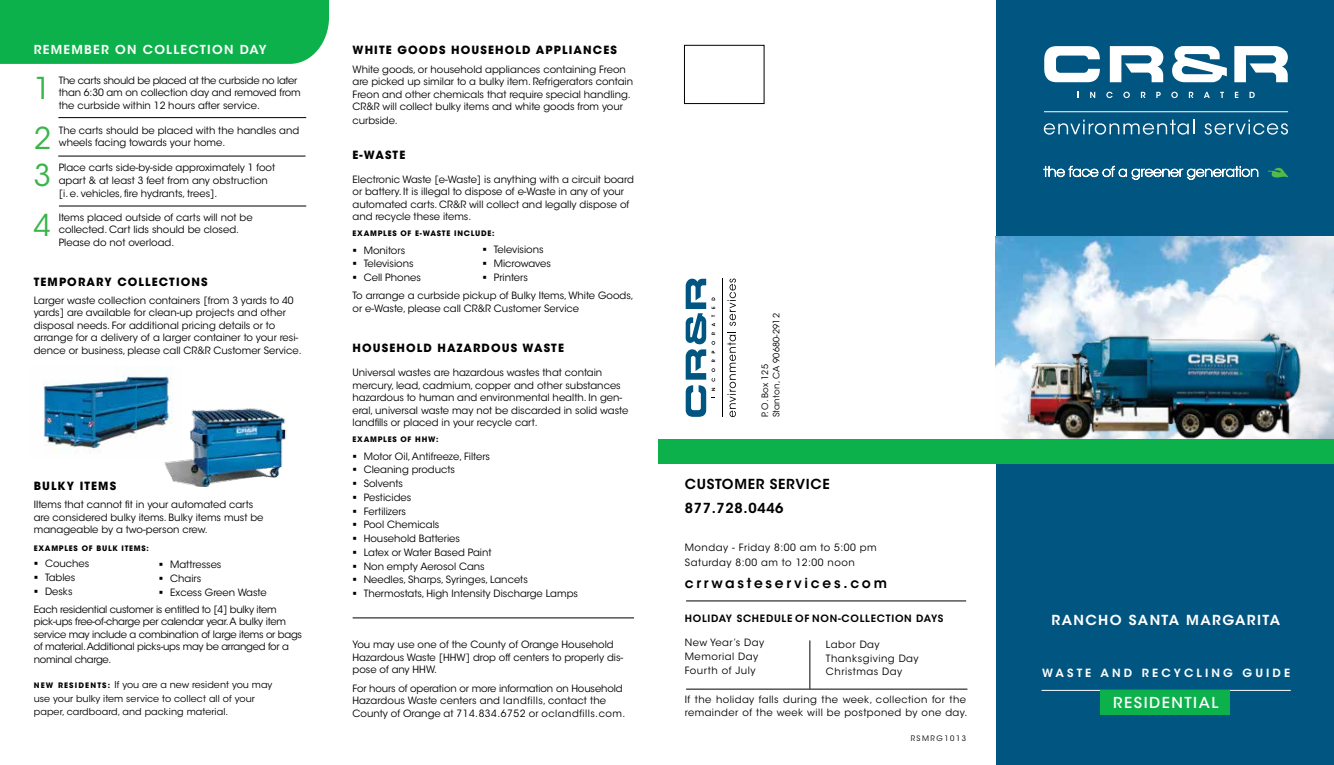
<style>
.page{position:relative;width:1334px;height:765px;background:#fff}
.page>*{position:absolute;margin:0;border:0;box-sizing:border-box;transform-origin:0 0}
.t1{font:30px "ITC Avant Garde Std";color:#39b54a}
.t2{font:500 15px "ITC Avant Garde Std";letter-spacing:.1em;color:#fff}
.t3{font:600 13.75px/23.8px "ITC Avant Garde Std";letter-spacing:.05em;color:#000}
.t4{font:600 13.75px "ITC Avant Garde Std";letter-spacing:.1em;color:#fff}
.t5{font:600 13.75px "ITC Avant Garde Std";letter-spacing:.2em;color:#000}
.t6{font:600 12.38px "ITC Avant Garde Std";letter-spacing:.1em;color:#fff}
.t7{font:700 11.25px "ITC Avant Garde Std";letter-spacing:.1em;color:#000}
.t8{font:600 11.25px "ITC Avant Garde Std";letter-spacing:.27em;color:#fff}
.t9{font:10px/12.5px "ITC Avant Garde Std";color:#000}
.t10{font:10px/12.5px "ITC Avant Garde Std";letter-spacing:-.025em;color:#000}
.t11{font:10px/13.8px "ITC Avant Garde Std";letter-spacing:.05em;color:#000}
.t12{font:10px/12.5px "ITC Avant Garde Std";letter-spacing:.04em;color:#000}
.t13{font:600 10px "ITC Avant Garde Std";letter-spacing:.075em;color:#000}
.t14{font:9.38px/13.8px "ITC Avant Garde Std";letter-spacing:.01em;color:#000}
.t15{font:8.75px/11.2px "ITC Avant Garde Std";letter-spacing:.025em;color:#000}
.t16{font:700 7.5px "ITC Avant Garde Std";letter-spacing:.1em;color:#000}
.t17{font:7.5px "ITC Avant Garde Std";letter-spacing:.2em;color:#000}
.s1{font-weight:700;font-size:7.5px}
.s2{font-weight:600;font-size:15px;color:#fff}
</style>
<div class="page">
<div style="left:996px;top:0;width:337px;height:765px;background:#005581"></div>
<div style="left:0;top:0;width:329px;height:64px;background:#0db14b"></div>
<img style="left:995px;top:237px;width:338px;height:202px">
<img style="left:1020px;top:326px;width:284px;height:113px">
<svg style="left:1043px;top:120px;width:151px;height:15px"></svg>
<svg style="left:1204px;top:120px;width:83px;height:15px"></svg>
<svg style="left:1090px;top:92px;width:5px;height:6px"></svg>
<svg style="left:1106px;top:92px;width:6px;height:6px"></svg>
<svg style="left:1123px;top:92px;width:6px;height:6px"></svg>
<svg style="left:1140px;top:92px;width:5px;height:6px"></svg>
<svg style="left:1156px;top:92px;width:4px;height:6px"></svg>
<svg style="left:1171px;top:92px;width:6px;height:6px"></svg>
<svg style="left:1188px;top:92px;width:5px;height:6px"></svg>
<svg style="left:1203px;top:92px;width:6px;height:6px"></svg>
<svg style="left:1220px;top:92px;width:3px;height:6px"></svg>
<svg style="left:1234px;top:92px;width:4px;height:6px"></svg>
<svg style="left:1249px;top:92px;width:5px;height:6px"></svg>
<svg style="left:1109px;top:46px;width:54px;height:36px"></svg>
<svg style="left:1234px;top:46px;width:53px;height:36px"></svg>
<svg style="left:1044px;top:46px;width:55px;height:36px"></svg>
<svg style="left:1172px;top:46px;width:54px;height:36px"></svg>
<hr style="left:1043px;top:111px;width:244px;height:1px;background:#fff">
<svg style="left:1043px;top:166px;width:215px;height:14px"></svg>
<svg style="left:1268px;top:167px;width:20px;height:11px"></svg>
<hr style="left:1041px;top:690px;width:249px;height:1px;background:#fff">
<div style="left:1099px;top:690px;width:130px;height:25px;background:#0db14b"></div>
<img style="left:43px;top:367px;width:130px;height:87px">
<hr style="left:58px;top:117px;width:248px;height:1px;background:#000">
<hr style="left:58px;top:156px;width:247px;height:1px;background:#000">
<hr style="left:59px;top:206px;width:247px;height:1px;background:#000">
<img style="left:161px;top:406px;width:125px;height:80px">
<hr style="left:352px;top:618px;width:282px;height:1px;background:#000">
<div style="left:658px;top:439px;width:675px;height:24px;background:#0db14b"></div>
<div style="left:684px;top:45px;width:80px;height:59px;border:1px solid #000"></div>
<svg style="left:727px;top:332px;width:8px;height:85px"></svg>
<svg style="left:727px;top:279px;width:8px;height:47px"></svg>
<svg style="left:685px;top:279px;width:30px;height:138px"></svg>
<hr style="left:722px;top:279px;width:1px;height:138px;background:#000">
<hr style="left:686px;top:689px;width:281px;height:1px;background:#000">
<hr style="left:686px;top:601px;width:280px;height:1px;background:#000">
<hr style="left:809px;top:640px;width:1px;height:49px;background:#000">
<p class="t6" style="left:34px;top:42px;width:234px">REMEMBER ON COLLECTION DAY</p>
<h1 class="t1" style="left:34px;top:70px;width:19px">1</h1>
<p class="t9" style="left:59px;top:74px;width:243px">The carts should be placed at the curbside no later than 6:30 am on collection day and removed from the curbside within 12 hours after service.</p>
<h1 class="t1" style="left:34px;top:120px;width:19px">2</h1>
<p class="t9" style="left:59px;top:124px;width:242px">The carts should be placed with the handles and wheels facing towards your home.</p>
<h1 class="t1" style="left:34px;top:157px;width:19px">3</h1>
<p class="t9" style="left:59px;top:161px;width:218px">Place carts side-by-side approximately 1 foot apart &amp; at least 3 feet from any obstruction</p>
<p class="t9" style="left:59px;top:187px;width:160px">[i. e. vehicles, fire hydrants, trees].</p>
<h1 class="t1" style="left:34px;top:207px;width:19px">4</h1>
<p class="t9" style="left:59px;top:211px;width:195px">Items placed outside of carts will not be collected. Cart lids should be closed.<br>Please do not overload.</p>
<p class="t7" style="left:34px;top:274px;width:175px">TEMPORARY COLLECTIONS</p>
<p class="t9" style="left:34px;top:294px;width:269px">Larger waste collection containers [from 3 yards to 40 yards] are available for clean-up projects and other disposal needs. For additional pricing details or to arrange for a delivery of a larger container to your resi&shy;dence or business, please call CR&amp;R Customer Service.</p>
<p class="t7" style="left:34px;top:479px;width:84px">BULKY ITEMS</p>
<p class="t9" style="left:34px;top:499px;width:231px">IItems that cannot fit in your automated carts are considered bulky items. Bulky items must be manageable by a two-person crew.</p>
<p class="t16" style="left:34px;top:543px;width:69px">EXAMPLES OF BULK</p>
<p class="t16" style="left:121px;top:543px;width:6px">ITEMS</p>
<p class="t16" style="left:147px;top:543px;width:4px">:</p>
<p class="t9" style="left:45px;top:557px;width:46px;line-height:13.8px">Couches<br>Tables<br>Desks</p>
<p class="t10" style="left:34px;top:603px;width:270px">Each residential customer is entitled to [4] bulky item pick-ups free-of-charge per calendar year. A bulky item service may include a combination of large items or bags of material. Additional picks-ups may be arranged for a nominal charge.</p>
<p class="t14" style="left:34px;top:678px;width:240px"><span class="s1">NEW RESIDENTS:</span> If you are a new resident you may use your bulky item service to collect all of your paper, cardboard, and packing material.<span class="s2">ITEM</span></p>
<p class="t9" style="left:170px;top:558px;width:98px;line-height:13.8px">Mattresses<br>Chairs<br>Excess Green Waste</p>
<p class="t7" style="left:352px;top:43px;width:266px">WHITE GOODS HOUSEHOLD APPLIANCES</p>
<p class="t9" style="left:352px;top:63px;width:282px">White goods, or household appliances containing Freon are picked up similar to a bulky item. Refrigerators contain Freon and other chemicals that require special handling.<br>CR&amp;R will collect bulky items and white goods from your</p>
<p class="t9" style="left:352px;top:114px;width:47px">curbside.</p>
<p class="t7" style="left:352px;top:147px;width:54px">E-WASTE</p>
<p class="t9" style="left:352px;top:173px;width:283px">Electronic Waste [e-Waste] is anything with a circuit board or battery. It is illegal to dispose of e-Waste in any of your automated carts. CR&amp;R will collect and legally dispose of and recycle these items.</p>
<p class="t16" style="left:352px;top:229px;width:12px">EXAMPLES</p>
<p class="t16" style="left:400px;top:229px;width:36px">OF E-WASTE</p>
<p class="t16" style="left:454px;top:229px;width:7px">INCLUDE</p>
<p class="t16" style="left:492px;top:229px;width:4px">:</p>
<p class="t9" style="left:364px;top:243px;width:59px;line-height:13.8px">Monitors<br>Televisions<br>Cell Phones</p>
<p class="t9" style="left:352px;top:290px;width:283px">To arrange a curbside pickup of Bulky Items, White Goods, or e-Waste, please call CR&amp;R Customer Service</p>
<p class="t7" style="left:352px;top:341px;width:213px">HOUSEHOLD HAZARDOUS WASTE</p>
<p class="t9" style="left:352px;top:366px;width:277px">Universal wastes are hazardous wastes that contain mercury, lead, cadmium, copper and other substances hazardous to human and environmental health. In gen&shy;eral, universal waste may not be discarded in solid waste landfills or placed in your recycle cart.</p>
<p class="t16" style="left:352px;top:435px;width:12px">EXAMPLES</p>
<p class="t16" style="left:400px;top:435px;width:23px">OF HHW</p>
<p class="t16" style="left:436px;top:435px;width:4px">:</p>
<p class="t9" style="left:364px;top:449px;width:216px;line-height:13.8px">Motor Oil, Antifreeze, Filters<br>Cleaning products<br>Solvents<br>Pesticides<br>Fertilizers<br>Pool Chemicals<br>Household Batteries<br>Latex or Water Based Paint<br>Non empty Aerosol Cans<br>Needles, Sharps, Syringes, Lancets<br>Thermostats, High Intensity Discharge Lamps</p>
<p class="t9" style="left:494px;top:243px;width:59px;line-height:13.8px">Televisions<br>Microwaves<br>Printers</p>
<p class="t9" style="left:352px;top:639px;width:272px">You may use one of the County of Orange Household<br>Hazardous Waste [HHW] drop off centers to properly dis&shy;pose of any HHW.</p>
<p class="t9" style="left:352px;top:682px;width:274px">For hours of operation or more information on Household<br>Hazardous Waste centers and landfills, contact the<br>County of Orange at 714.834.6752 or oclandfills.com.</p>
<p class="t15" style="left:759px;top:417px;width:106px;rotate:-90deg">P. O. Box 125<br>Stanton, CA 90680-2912</p>
<h3 class="t3" style="left:684px;top:473px;width:146px">CUSTOMER SERVICE<br>877.728.0446</h3>
<p class="t11" style="left:684px;top:540px;width:193px;line-height:15px">Monday - Friday 8:00 am to 5:00 pm<br>Saturday 8:00 am to 12:00 noon</p>
<h3 class="t5" style="left:684px;top:574px;width:204px">CRRWASTESERVICES.COM</h3>
<p class="t13" style="left:684px;top:612px;width:165px">HOLIDAY SCHEDULE OF NON-COLLECTION</p>
<p class="t13" style="left:916px;top:612px;width:8px">DAYS</p>
<p class="t11" style="left:684px;top:636px;width:81px">New Year’s Day<br>Memorial Day<br>Fourth of July</p>
<p class="t12" style="left:684px;top:693px;width:284px">If the holiday falls during the week, collection for the remainder of the week will be postponed by one day.</p>
<p class="t17" style="left:910px;top:734px;width:57px">RSMRG1013</p>
<p class="t11" style="left:825px;top:637px;width:94px">Labor Day<br>Thanksgiving Day<br>Christmas Day</p>
<h3 class="t4" style="left:1051px;top:611px;width:23px">RANC</h3>
<h3 class="t4" style="left:1098px;top:611px;width:51px">HO SANTA</h3>
<h3 class="t4" style="left:1185px;top:611px;width:59px">MARGARITA</h3>
<p class="t8" style="left:1042px;top:666px;width:249px">WASTE AND RECYCLING GUIDE</p>
<h2 class="t2" style="left:1113px;top:693px;width:107px">RESIDENTIAL</h2>
</div>
